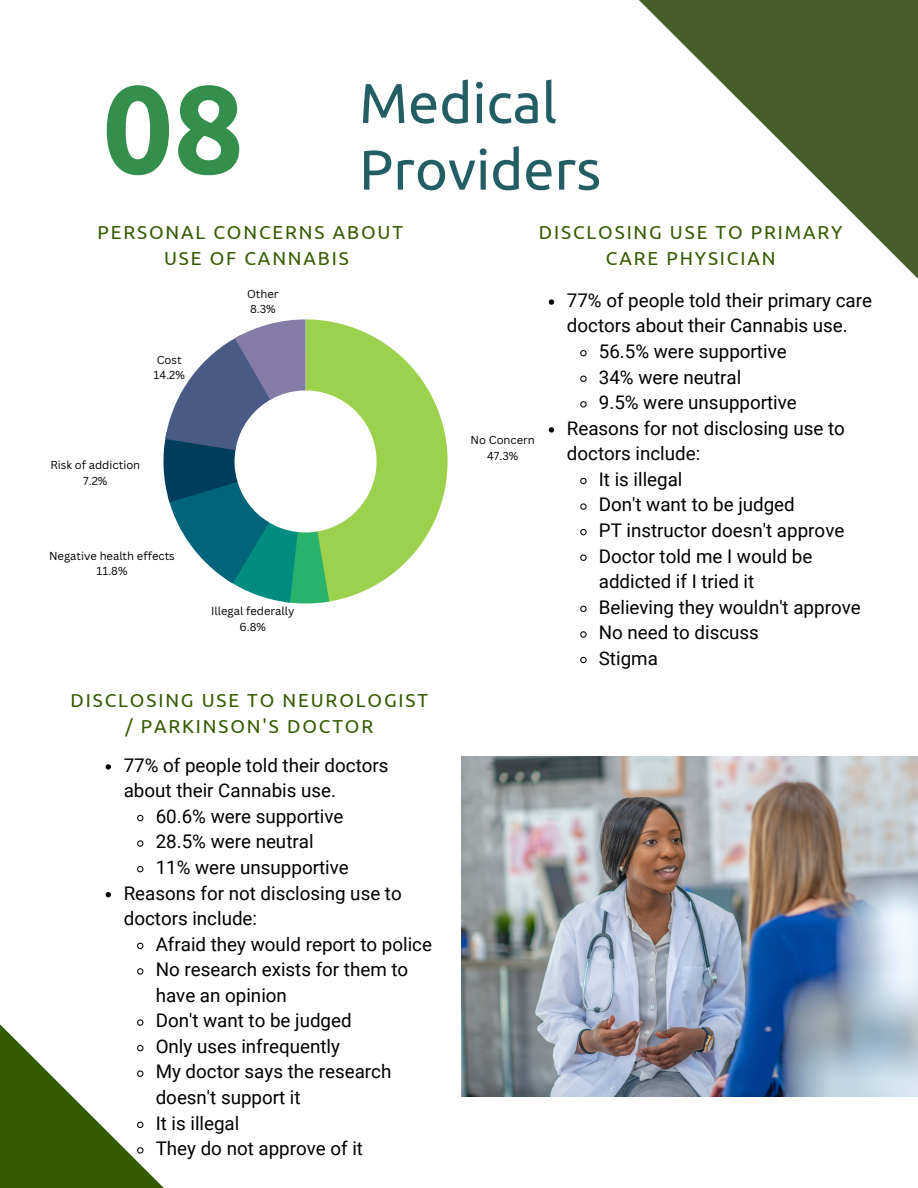
<style>
.page{position:relative;width:918px;height:1188px;background:#fff}
.page>*{position:absolute;margin:0;border:0;box-sizing:border-box;transform-origin:0 0}
.t1{font:700 124.5px "Ubuntu";color:#348f4d}
.t2{font:56.1px "Ubuntu";color:#225e64}
.t3{font:18.9px/25.8px "Ubuntu";letter-spacing:.1em;color:#365a00;text-align:center}
.t4{font:18.75px "Roboto";color:#000}
.t5{font:11.25px/15.3px "Canva Sans";color:#000;text-align:center}
</style>
<div class="page">
<svg style="left:639px;top:0;width:279px;height:279px"></svg>
<svg style="left:0;top:893px;width:164px;height:295px"></svg>
<svg style="left:163px;top:319px;width:285px;height:285px"></svg>
<img style="left:461px;top:757px;width:457px;height:339px">
<svg style="left:549px;top:299px;width:5px;height:6px"></svg>
<svg style="left:580px;top:350px;width:7px;height:7px"></svg>
<svg style="left:580px;top:375px;width:7px;height:7px"></svg>
<svg style="left:580px;top:401px;width:7px;height:7px"></svg>
<svg style="left:549px;top:427px;width:5px;height:6px"></svg>
<svg style="left:580px;top:477px;width:7px;height:8px"></svg>
<svg style="left:580px;top:503px;width:7px;height:7px"></svg>
<svg style="left:580px;top:529px;width:7px;height:7px"></svg>
<svg style="left:580px;top:554px;width:7px;height:7px"></svg>
<svg style="left:580px;top:605px;width:7px;height:8px"></svg>
<svg style="left:580px;top:631px;width:7px;height:7px"></svg>
<svg style="left:580px;top:656px;width:7px;height:8px"></svg>
<svg style="left:106px;top:764px;width:5px;height:6px"></svg>
<svg style="left:137px;top:814px;width:7px;height:8px"></svg>
<svg style="left:137px;top:840px;width:7px;height:7px"></svg>
<svg style="left:137px;top:866px;width:7px;height:7px"></svg>
<svg style="left:106px;top:892px;width:5px;height:5px"></svg>
<svg style="left:136px;top:942px;width:8px;height:8px"></svg>
<svg style="left:136px;top:967px;width:8px;height:8px"></svg>
<svg style="left:136px;top:1019px;width:8px;height:8px"></svg>
<svg style="left:136px;top:1044px;width:8px;height:8px"></svg>
<svg style="left:136px;top:1070px;width:8px;height:8px"></svg>
<svg style="left:136px;top:1121px;width:8px;height:8px"></svg>
<svg style="left:136px;top:1146px;width:8px;height:8px"></svg>
<h2 class="t2" style="left:359px;top:71px;width:199px">Medical</h2>
<h1 class="t1" style="left:103px;top:57px;width:143px">08</h1>
<h2 class="t2" style="left:359px;top:137px;width:243px">Providers</h2>
<p class="t3" style="left:539px;top:219px;width:305px">DISCLOSING USE TO PRIMARY<br>CARE PHYSICIAN</p>
<p class="t3" style="left:164px;top:219px;width:240px;text-align:left;text-indent:-67px">PERSONAL CONCERNS ABOUT<br>USE OF CANNABIS</p>
<p class="t5" style="left:154px;top:352px;width:33px;text-align:left">Cost<br>14.2%</p>
<p class="t5" style="left:247px;top:286px;width:33px;text-align:left">Other<br>8.3%</p>
<p class="t5" style="left:50px;top:457px;width:91px">Risk of addiction<br>7.2%</p>
<p class="t5" style="left:49px;top:548px;width:127px">Negative health effects<br>11.8%</p>
<p class="t5" style="left:211px;top:603px;width:85px">Illegal federally<br>6.8%</p>
<p class="t3" style="left:71px;top:687px;width:359px">DISCLOSING USE TO NEUROLOGIST / PARKINSON'S DOCTOR</p>
<p class="t4" style="left:124px;top:754px;width:266px">77% of people told their doctors</p>
<p class="t4" style="left:124px;top:780px;width:214px">about their Cannabis use.</p>
<p class="t4" style="left:156px;top:805px;width:189px">60.6% were supportive</p>
<p class="t4" style="left:156px;top:831px;width:159px">28.5% were neutral</p>
<p class="t4" style="left:156px;top:857px;width:195px">11% were unsupportive</p>
<p class="t4" style="left:124px;top:882px;width:280px">Reasons for not disclosing use to</p>
<p class="t4" style="left:124px;top:908px;width:135px">doctors include:</p>
<p class="t4" style="left:156px;top:933px;width:278px">Afraid they would report to police</p>
<p class="t4" style="left:156px;top:959px;width:254px">No research exists for them to</p>
<p class="t4" style="left:156px;top:984px;width:133px">have an opinion</p>
<p class="t4" style="left:156px;top:1010px;width:197px">Don't want to be judged</p>
<p class="t4" style="left:156px;top:1036px;width:186px">Only uses infrequently</p>
<p class="t4" style="left:156px;top:1061px;width:237px">My doctor says the research</p>
<p class="t4" style="left:156px;top:1087px;width:146px">doesn't support it</p>
<p class="t4" style="left:156px;top:1112px;width:85px">It is illegal</p>
<p class="t4" style="left:156px;top:1138px;width:209px">They do not approve of it</p>
<p class="t5" style="left:471px;top:432px;width:66px">No Concern<br>47.3%</p>
<p class="t4" style="left:567px;top:289px;width:307px">77% of people told their primary care</p>
<p class="t4" style="left:567px;top:315px;width:282px">doctors about their Cannabis use.</p>
<p class="t4" style="left:599px;top:341px;width:189px">56.5% were supportive</p>
<p class="t4" style="left:599px;top:366px;width:144px">34% were neutral</p>
<p class="t4" style="left:599px;top:392px;width:200px">9.5% were unsupportive</p>
<p class="t4" style="left:567px;top:417px;width:280px">Reasons for not disclosing use to</p>
<p class="t4" style="left:567px;top:443px;width:135px">doctors include:</p>
<p class="t4" style="left:599px;top:468px;width:85px">It is illegal</p>
<p class="t4" style="left:599px;top:494px;width:197px">Don't want to be judged</p>
<p class="t4" style="left:599px;top:520px;width:247px">PT instructor doesn't approve</p>
<p class="t4" style="left:599px;top:545px;width:215px">Doctor told me I would be</p>
<p class="t4" style="left:599px;top:571px;width:157px">addicted if I tried it</p>
<p class="t4" style="left:599px;top:596px;width:263px">Believing they wouldn't approve</p>
<p class="t4" style="left:599px;top:622px;width:162px">No need to discuss</p>
<p class="t4" style="left:599px;top:647px;width:61px">Stigma</p>
</div>
